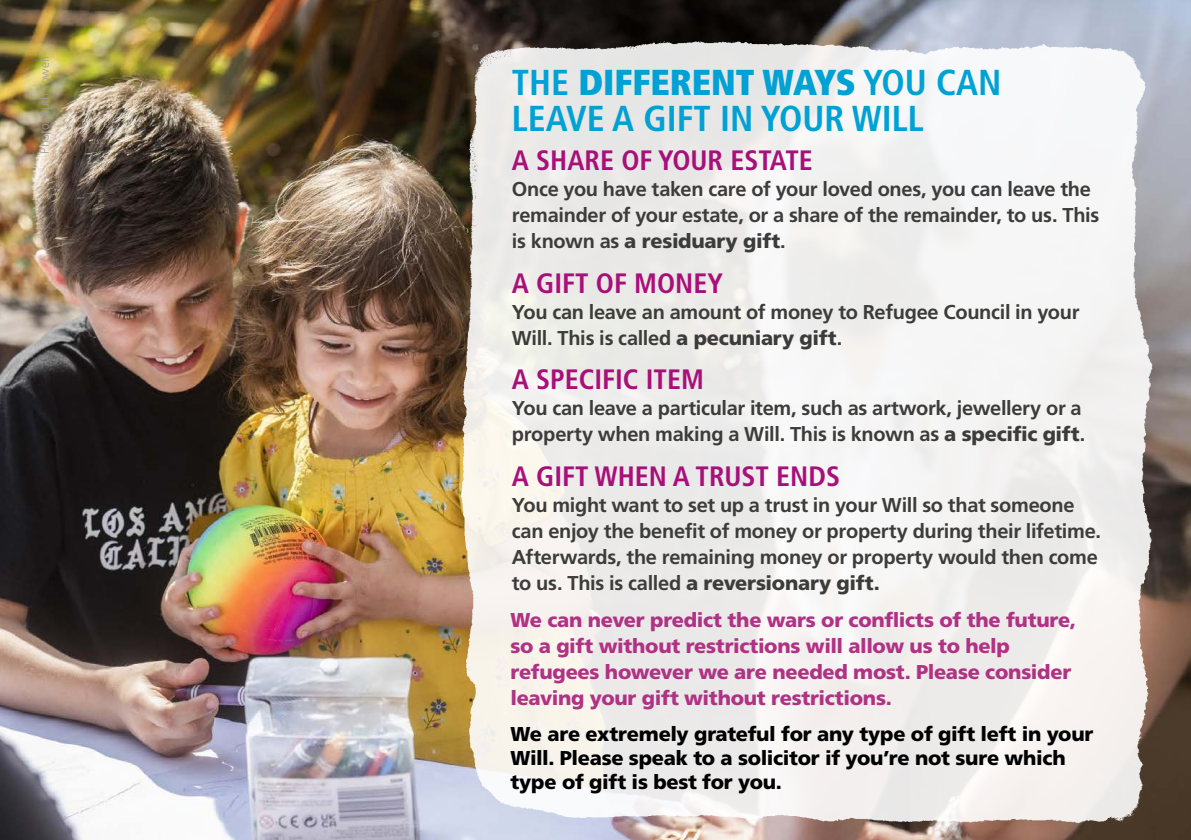
<style>
.page{position:relative;width:1191px;height:840px;background:#fff}
.page>*{position:absolute;margin:0;border:0;box-sizing:border-box;transform-origin:0 0}
.t1{font:700 condensed 36px/36px "Frutiger LT Std";color:#00a1d4}
.t2{font:700 condensed 28px "Frutiger LT Std";color:#a80f79}
.t3{font:700 20px/26px "Frutiger";letter-spacing:-.015em;color:#3c3c3b}
.t4{font:900 20px/26px "Frutiger";letter-spacing:-.015em;color:#b03284}
.t5{font:900 20px/24px "Frutiger";letter-spacing:-.015em;color:#000}
.t6{font:300 12px "Frutiger";letter-spacing:.005em;color:#9d9d9c}
.s1{font-weight:900}
</style>
<div class="page">
<img style="left:0;top:0;width:1191px;height:839px">
<img style="left:431px;top:23px;width:737px;height:816px">
<p class="t6" style="left:38px;top:153px;width:98px;rotate:-90deg">Photo: Ruth Towell</p>
<h1 class="t1" style="left:512px;top:65px;width:491px">THE <span class="s1">DIFFERENT WAYS</span> YOU CAN<br>LEAVE A GIFT IN YOUR WILL</h1>
<h2 class="t2" style="left:512px;top:143px;width:302px">A SHARE OF YOUR ESTATE</h2>
<p class="t3" style="left:512px;top:176px;width:589px">Once you have taken care of your loved ones, you can leave the remainder of your estate, or a share of the remainder, to us. This is known as <span class="s1">a residuary gift</span>.</p>
<h2 class="t2" style="left:512px;top:266px;width:213px">A GIFT OF MONEY</h2>
<p class="t3" style="left:512px;top:298px;width:569px">You can leave an amount of money to Refugee Council in your<br>Will. This is called <span class="s1">a pecuniary gift</span>.</p>
<h2 class="t2" style="left:512px;top:363px;width:193px">A SPECIFIC ITEM</h2>
<p class="t3" style="left:512px;top:395px;width:575px">You can leave a particular item, such as artwork, jewellery or a property when making a Will. This is known as <span class="s1">a specific gift</span>.</p>
<h2 class="t2" style="left:512px;top:459px;width:330px">A GIFT WHEN A TRUST ENDS</h2>
<p class="t3" style="left:512px;top:491px;width:590px">You might want to set up a trust in your Will so that someone can enjoy the benefit of money or property during their lifetime.<br>Afterwards, the remaining money or property would then come to us. This is called <span class="s1">a reversionary gift.</span></p>
<p class="t4" style="left:510px;top:606px;width:567px">We can never predict the wars or conflicts of the future, so a gift without restrictions will allow us to help refugees however we are needed most. Please consider leaving your gift without restrictions.</p>
<p class="t5" style="left:510px;top:720px;width:584px">We are extremely grateful for any type of gift left in your<br>Will. Please speak to a solicitor if you’re not sure which type of gift is best for you.</p>
</div>
